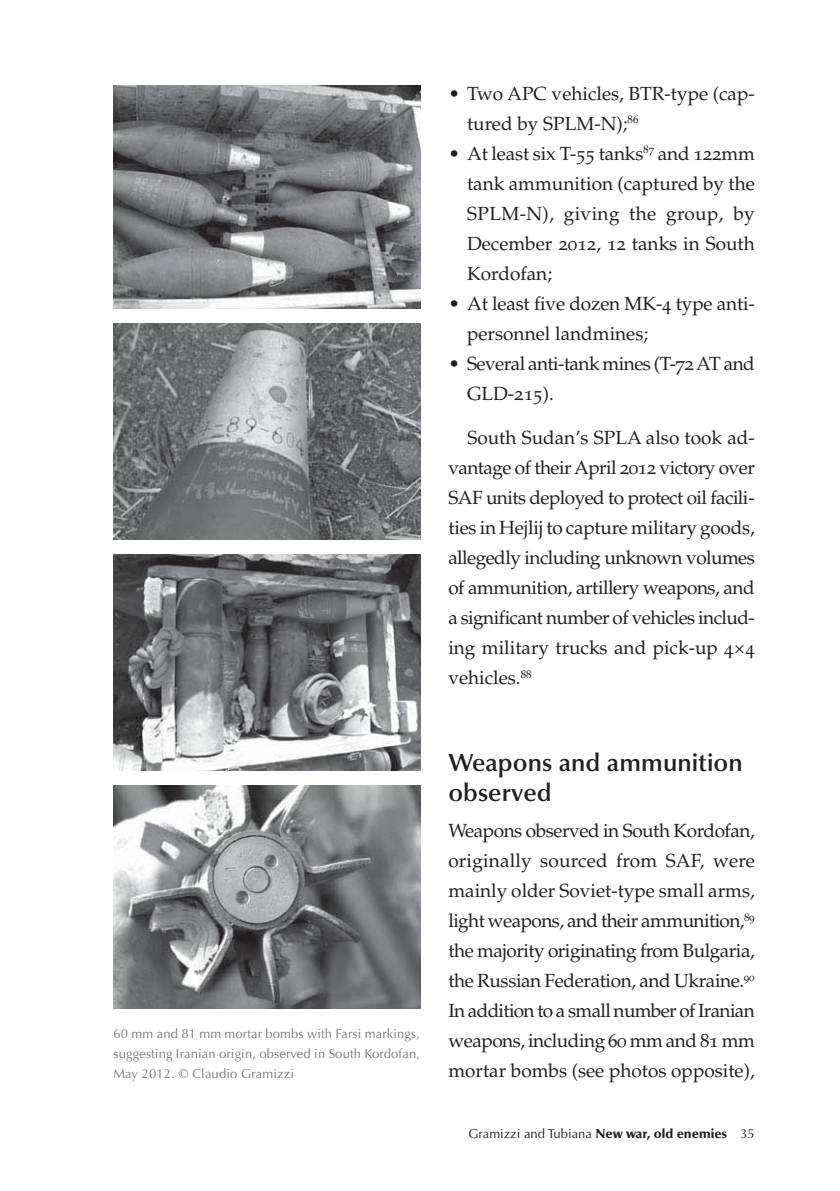
<style>
.page{position:relative;width:840px;height:1191px;background:#fff}
.page>*{position:absolute;margin:0;border:0;box-sizing:border-box;transform-origin:0 0}
.t1{font:600 25px/30px "Optima";color:#231f20}
.t2{font:19px/30px "Palatino";color:#231f20;text-align:justify}
.t3{font:19px/30px "Palatino";letter-spacing:-.03em;color:#231f20}
.t4{font:13px/20px "Optima";letter-spacing:.01em;color:#77787b;text-align:justify}
.t5{font:13px "Optima";color:#231f20}
.s1{font-family:"Palatino SC"}
.s2{font-weight:900}
</style>
<div class="page">
<img style="left:113px;top:85px;width:307px;height:224px">
<img style="left:113px;top:323px;width:307px;height:217px">
<img style="left:113px;top:554px;width:307px;height:217px">
<img style="left:113px;top:785px;width:307px;height:224px">
<p class="t4" style="left:113px;top:1024px;width:308px">60 mm and 81 mm mortar bombs with Farsi markings, suggesting Iranian origin, observed in South Kordofan, May 2012. © Claudio Gramizzi</p>
<p class="t2" style="left:467px;top:80px;width:289px;text-indent:-19px">• Two APC vehicles, BTR-type (cap&shy;tured by SPLM-N);<sup>86</sup></p>
<p class="t2" style="left:467px;top:140px;width:289px;text-indent:-19px">• At least six T-<span class="s1">55</span> tanks<sup>87</sup> and <span class="s1">122</span>mm tank ammunition (captured by the SPLM-N), giving the group, by December <span class="s1">2012</span>, <span class="s1">12</span> tanks in South Kordofan;</p>
<p class="t2" style="left:467px;top:290px;width:289px;text-indent:-19px">• At least five dozen MK-<span class="s1">4</span> type anti&shy;personnel landmines;</p>
<p class="t3" style="left:467px;top:350px;width:289px;text-indent:-19px">• Several anti-tank mines (T-<span class="s1">72</span> AT and<br>GLD-<span class="s1">215</span>).</p>
<p class="t2" style="left:448px;top:425px;width:308px;text-indent:19px">South Sudan’s SPLA also took ad&shy;vantage of their April <span class="s1">2012</span> victory over SAF units deployed to protect oil facili&shy;ties in Hejlij to capture military goods, allegedly including unknown volumes of ammunition, artillery weapons, and a significant number of vehicles includ&shy;ing military trucks and pick-up <span class="s1">4</span>×<span class="s1">4 </span>vehicles.<sup>88</sup></p>
<h1 class="t1" style="left:448px;top:750px;width:296px">Weapons and ammunition observed</h1>
<p class="t2" style="left:448px;top:817px;width:308px">Weapons observed in South Kordofan, originally sourced from SAF, were mainly older Soviet-type small arms, light weapons, and their ammunition,<sup>89 </sup>the majority originating from Bulgaria, the Russian Federation, and Ukraine.<sup>90<br></sup>In addition to a small number of Iranian weapons, including <span class="s1">60</span> mm and <span class="s1">81</span> mm mortar bombs (see photos opposite),</p>
<p class="t5" style="left:468px;top:1128px;width:288px">Gramizzi and Tubiana <span class="s2">New war, old enemies</span> 35</p>
</div>
